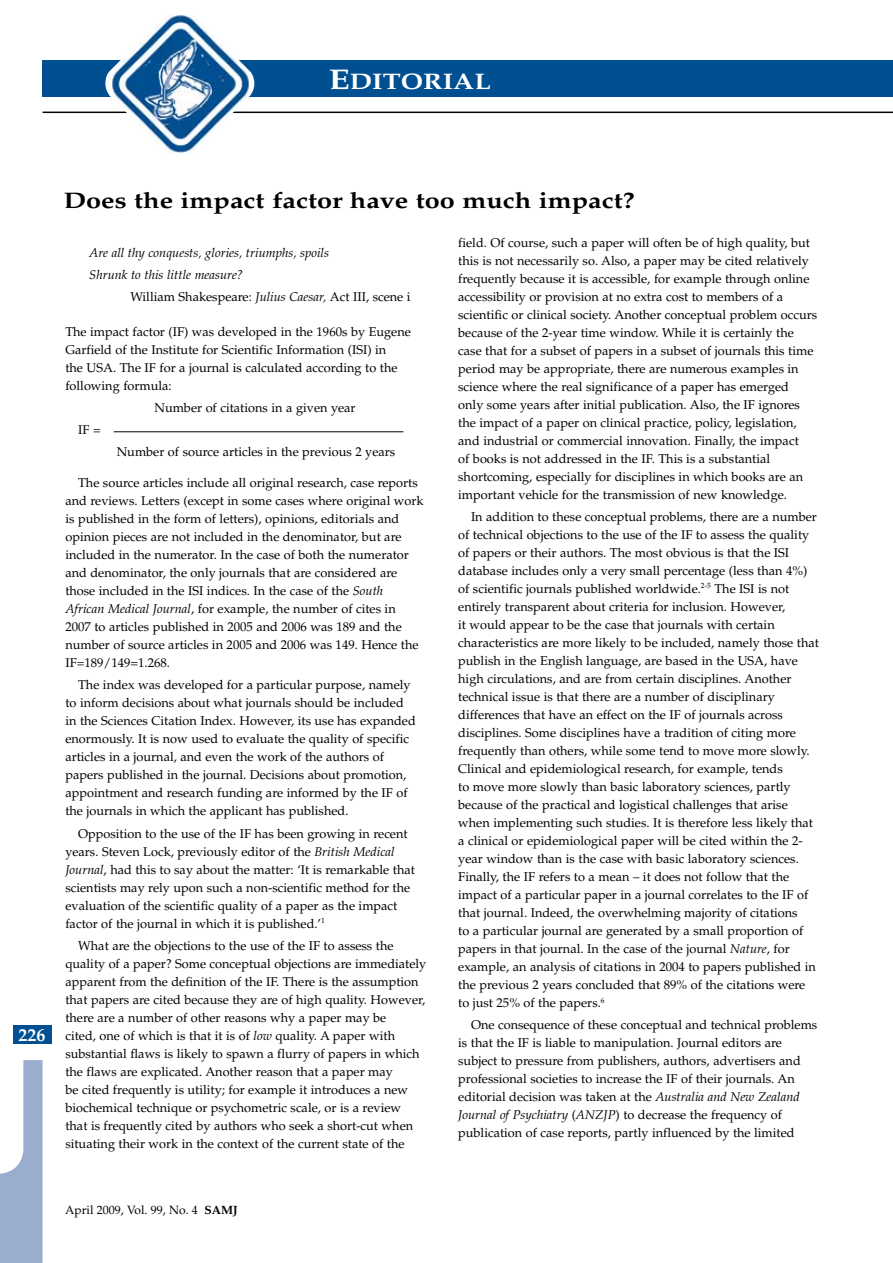
<style>
.page{position:relative;width:893px;height:1263px;background:#fff}
.page>*{position:absolute;margin:0;border:0;box-sizing:border-box;transform-origin:0 0}
.t1{font:700 22.5px "Palatino";color:#000;scale:1.2 1}
.t2{font:700 22.5px "Palatino";color:#fff;scale:1.2 1}
.t3{font:700 18px "Palatino";color:#fff}
.t4{font:12.75px/18px "Palatino";color:#000}
.t5{font:italic 12.75px/22.2px "Palatino";color:#000}
.t6{font:12px "Palatino";color:#000}
.s1{font-size:28.5px}
.s2{font-style:italic}
.s3{font-weight:700}
</style>
<div class="page">
<div style="left:14px;top:1024px;width:38px;height:19px;background:#005091"></div>
<div style="left:43px;top:60px;width:850px;height:37px;background:#005091"></div>
<svg style="left:0;top:1060px;width:43px;height:203px"></svg>
<hr style="left:43px;top:112px;width:850px;height:1px;background:#000">
<img style="left:105px;top:15px;width:149px;height:138px">
<hr style="left:114px;top:431px;width:289px;height:1px;background:#000">
<h1 class="t2" style="left:329px;top:68px;width:136px"><span class="s1">E</span>DITORIAL</h1>
<h2 class="t3" style="left:18px;top:1024px;width:28px">226</h2>
<h1 class="t1" style="left:64px;top:187px;width:477px">Does the impact factor have too much impact?</h1>
<p class="t5" style="left:89px;top:241px;width:241px">Are all thy conquests, glories, triumphs, spoils<br>Shrunk to this little measure?</p>
<p class="t4" style="left:131px;top:288px;width:282px">William Shakespeare: <span class="s2">Julius Caesar,</span> Act III, scene i</p>
<p class="t4" style="left:65px;top:322px;width:347px">The impact factor (IF) was developed in the 1960s by Eugene Garfield of the Institute for Scientific Information (ISI) in<br>the USA. The IF for a journal is calculated according to the following formula:</p>
<p class="t4" style="left:154px;top:399px;width:203px">Number of citations in a given year</p>
<p class="t4" style="left:78px;top:421px;width:24px">IF =</p>
<p class="t4" style="left:117px;top:443px;width:280px">Number of source articles in the previous 2 years</p>
<p class="t4" style="left:65px;top:474px;width:360px;text-indent:13px">The source articles include all original research, case reports and reviews. Letters (except in some cases where original work is published in the form of letters), opinions, editorials and opinion pieces are not included in the denominator, but are included in the numerator. In the case of both the numerator and denominator, the only journals that are considered are those included in the ISI indices. In the case of the <span class="s2">South African Medical Journal</span>, for example, the number of cites in 2007 to articles published in 2005 and 2006 was 189 and the number of source articles in 2005 and 2006 was 149. Hence the IF=189/149=1.268.</p>
<p class="t4" style="left:65px;top:676px;width:352px;text-indent:13px">The index was developed for a particular purpose, namely to inform decisions about what journals should be included in the Sciences Citation Index. However, its use has expanded enormously. It is now used to evaluate the quality of specific articles in a journal, and even the work of the authors of papers published in the journal. Decisions about promotion, appointment and research funding are informed by the IF of the journals in which the applicant has published.</p>
<p class="t4" style="left:65px;top:824px;width:351px;text-indent:13px">Opposition to the use of the IF has been growing in recent years. Steven Lock, previously editor of the <span class="s2">British Medical Journal</span>, had this to say about the matter: ‘It is remarkable that scientists may rely upon such a non-scientific method for the evaluation of the scientific quality of a paper as the impact factor of the journal in which it is published.’<sup>1</sup></p>
<p class="t4" style="left:65px;top:937px;width:362px;text-indent:13px">What are the objections to the use of the IF to assess the quality of a paper? Some conceptual objections are immediately apparent from the definition of the IF. There is the assumption that papers are cited because they are of high quality. However, there are a number of other reasons why a paper may be<br>cited, one of which is that it is of <span class="s2">low</span> quality. A paper with substantial flaws is likely to spawn a flurry of papers in which the flaws are explicated. Another reason that a paper may<br>be cited frequently is utility; for example it introduces a new biochemical technique or psychometric scale, or is a review that is frequently cited by authors who seek a short-cut when situating their work in the context of the current state of the</p>
<p class="t4" style="left:458px;top:234px;width:361px">field. Of course, such a paper will often be of high quality, but this is not necessarily so. Also, a paper may be cited relatively frequently because it is accessible, for example through online accessibility or provision at no extra cost to members of a scientific or clinical society. Another conceptual problem occurs because of the 2-year time window. While it is certainly the case that for a subset of papers in a subset of journals this time period may be appropriate, there are numerous examples in science where the real significance of a paper has emerged only some years after initial publication. Also, the IF ignores the impact of a paper on clinical practice, policy, legislation, and industrial or commercial innovation. Finally, the impact<br>of books is not addressed in the IF. This is a substantial shortcoming, especially for disciplines in which books are an important vehicle for the transmission of new knowledge.</p>
<p class="t4" style="left:458px;top:508px;width:362px;text-indent:13px">In addition to these conceptual problems, there are a number of technical objections to the use of the IF to assess the quality of papers or their authors. The most obvious is that the ISI database includes only a very small percentage (less than 4%) of scientific journals published worldwide.<sup>2-5</sup> The ISI is not entirely transparent about criteria for inclusion. However,<br>it would appear to be the case that journals with certain characteristics are more likely to be included, namely those that publish in the English language, are based in the USA, have high circulations, and are from certain disciplines. Another technical issue is that there are a number of disciplinary differences that have an effect on the IF of journals across disciplines. Some disciplines have a tradition of citing more frequently than others, while some tend to move more slowly.<br>Clinical and epidemiological research, for example, tends<br>to move more slowly than basic laboratory sciences, partly because of the practical and logistical challenges that arise when implementing such studies. It is therefore less likely that a clinical or epidemiological paper will be cited within the 2- year window than is the case with basic laboratory sciences.<br>Finally, the IF refers to a mean – it does not follow that the impact of a particular paper in a journal correlates to the IF of that journal. Indeed, the overwhelming majority of citations<br>to a particular journal are generated by a small proportion of papers in that journal. In the case of the journal <span class="s2">Nature</span>, for example, an analysis of citations in 2004 to papers published in the previous 2 years concluded that 89% of the citations were to just 25% of the papers.<sup>6</sup></p>
<p class="t4" style="left:458px;top:1016px;width:361px;text-indent:13px">One consequence of these conceptual and technical problems is that the IF is liable to manipulation. Journal editors are subject to pressure from publishers, authors, advertisers and professional societies to increase the IF of their journals. An editorial decision was taken at the <span class="s2">Australia and New Zealand Journal of Psychiatry</span> (<span class="s2">ANZJP</span>) to decrease the frequency of publication of case reports, partly influenced by the limited</p>
<p class="t6" style="left:65px;top:1203px;width:174px">April 2009, Vol. 99, No. 4 <span class="s3">SAMJ</span></p>
</div>
